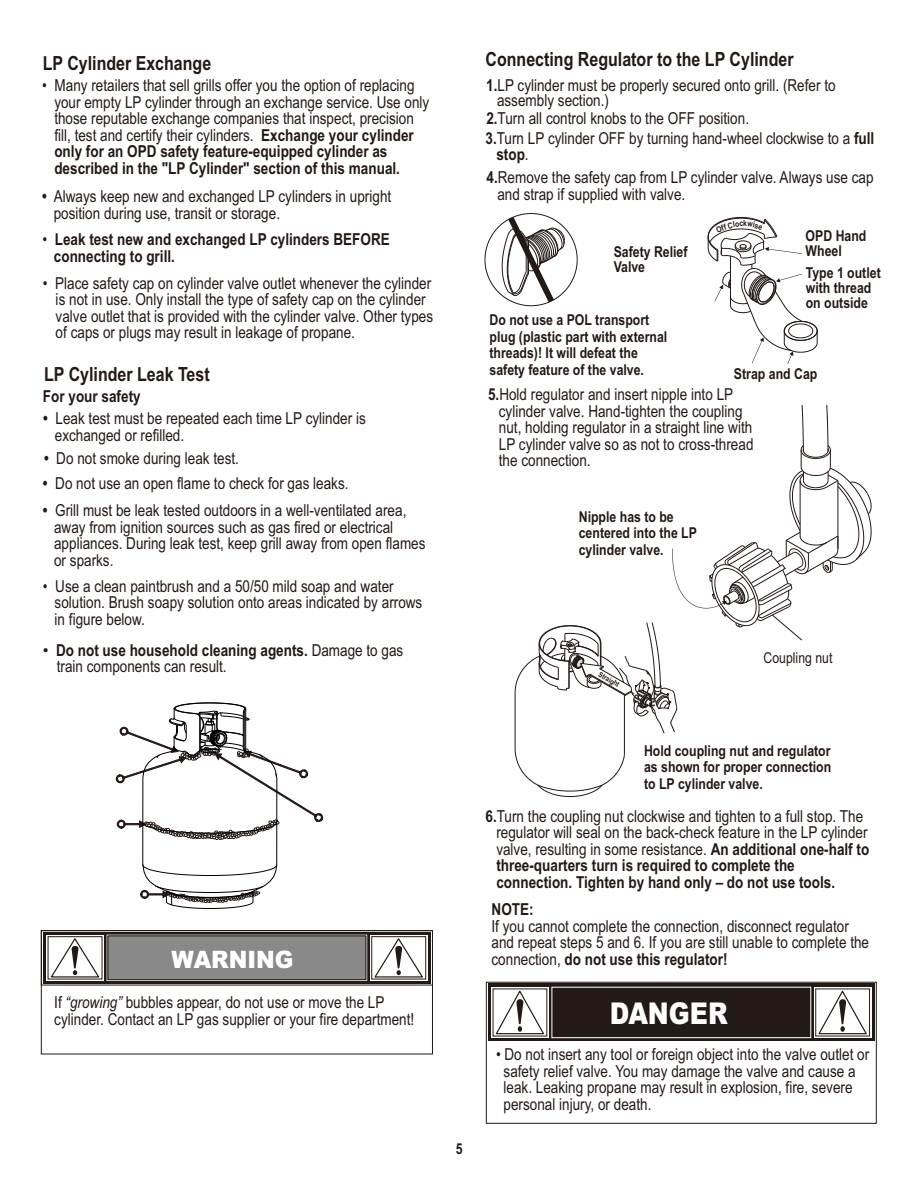
<style>
.page{position:relative;width:918px;height:1188px;background:#fff}
.page>*{position:absolute;margin:0;border:0;box-sizing:border-box;transform-origin:0 0}
.t1{font:900 30px "Arial";color:#fff;scale:.84 1}
.t2{font:900 24px "Arial";color:#fff;scale:.94 1}
.t3{font:700 19.5px "Arial Narrow";color:#231916}
.t4{font:16.5px/16.5px "Arial Narrow";color:#231916}
.t5{font:700 16.5px/16.5px "Arial Narrow";color:#231916}
.t6{font:700 15px/16.5px "Arial Narrow";color:#231916}
.t7{font:15px "Arial Narrow";color:#231916}
.t8{font:700 7.35px "Arial Narrow";color:#231916}
.s1{font-weight:700}
.s2{font-weight:400}
.s3{font-family:"Arial"}
.s4{font-style:italic}
</style>
<div class="page">
<div style="left:41px;top:930px;width:392px;height:124px;border:1px solid #231916"></div>
<svg style="left:43px;top:932px;width:388px;height:52px;background:#3f3734"></svg>
<div style="left:46px;top:935px;width:58px;height:46px;background:linear-gradient(to right,#86807f,#878180)"></div>
<div style="left:48px;top:936px;width:54px;height:43px;border:1px solid #231916"></div>
<div style="left:370px;top:935px;width:57px;height:46px;background:#86807f"></div>
<div style="left:371px;top:936px;width:55px;height:43px;border:1px solid #231916"></div>
<svg style="left:373px;top:937px;width:52px;height:41px;background:#e1dfdf"></svg>
<svg style="left:49px;top:937px;width:52px;height:41px"></svg>
<div style="left:108px;top:936px;width:258px;height:44px;background:#898989;border:1px solid #231916"></div>
<svg style="left:484px;top:213px;width:94px;height:94px"></svg>
<div style="left:486px;top:982px;width:391px;height:142px;border:1px solid #231916"></div>
<div style="left:488px;top:984px;width:387px;height:57px;background:#231916"></div>
<svg style="left:491px;top:987px;width:58px;height:51px"></svg>
<div style="left:814px;top:987px;width:57px;height:51px;background:#87817f"></div>
<div style="left:815px;top:989px;width:55px;height:47px;border:1px solid #231916"></div>
<div style="left:552px;top:987px;width:259px;height:51px;border:1px solid #fff"></div>
<svg style="left:817px;top:990px;width:51px;height:45px;background:#e1e0e0"></svg>
<svg style="left:494px;top:990px;width:52px;height:45px;background:#e2e1e0"></svg>
<svg style="left:116px;top:703px;width:207px;height:206px"></svg>
<hr style="left:624px;top:695px;width:1px;height:60px;background:#231916">
<hr style="left:515px;top:693px;width:1px;height:56px;background:#231916">
<svg style="left:514px;top:748px;width:111px;height:49px"></svg>
<svg style="left:514px;top:405px;width:358px;height:329px"></svg>
<svg style="left:708px;top:217px;width:110px;height:147px"></svg>
<p class="t3" style="left:43px;top:56px;width:170px">LP Cylinder Exchange</p>
<p class="t4" style="left:54px;top:79px;width:377px;text-indent:-12px">• Many retailers that sell grills offer you the option of replacing your empty LP cylinder through an exchange service. Use only those reputable exchange companies that inspect, precision fill, test and certify their cylinders. <span class="s1">Exchange your cylinder only for an OPD safety feature-equipped cylinder as described in the "LP Cylinder" section of this manual.</span></p>
<p class="t4" style="left:54px;top:190px;width:339px;text-indent:-11px"><span class="s1">•</span> Always keep new and exchanged LP cylinders in upright position during use, transit or storage.</p>
<p class="t5" style="left:54px;top:232px;width:337px;text-indent:-11px"><span class="s2">•</span> Leak test new and exchanged LP cylinders BEFORE connecting to grill.</p>
<p class="t4" style="left:56px;top:276px;width:379px;text-indent:-13px">• Place safety cap on cylinder valve outlet whenever the cylinder is not in use. Only install the type of safety cap on the cylinder valve outlet that is provided with the cylinder valve. Other types of caps or plugs may result in leakage of propane.</p>
<p class="t3" style="left:44px;top:367px;width:167px">LP Cylinder Leak Test</p>
<p class="t5" style="left:43px;top:389px;width:99px">For your safety</p>
<p class="t4" style="left:55px;top:412px;width:312px;text-indent:-12px"><span class="s1">•</span> Leak test must be repeated each time LP cylinder is exchanged or refilled.</p>
<p class="t4" style="left:44px;top:451px;width:197px"><span class="s1">•</span> Do not smoke during leak test.</p>
<p class="t4" style="left:43px;top:477px;width:307px"><span class="s1">•</span> Do not use an open flame to check for gas leaks.</p>
<p class="t4" style="left:54px;top:504px;width:373px;text-indent:-11px"><span class="s1">•</span> Grill must be leak tested outdoors in a well-ventilated area, away from ignition sources such as gas fired or electrical appliances. During leak test, keep grill away from open flames or sparks.</p>
<p class="t4" style="left:55px;top:579px;width:369px;text-indent:-12px">• Use a clean paintbrush and a 50/50 mild soap and water solution. Brush soapy solution onto areas indicated by arrows in figure below.</p>
<p class="t4" style="left:57px;top:643px;width:348px;text-indent:-14px"><span class="s3">•</span> <span class="s1">Do not use household cleaning agents.</span> Damage to gas train components can result.</p>
<h2 class="t2" style="left:171px;top:950px;width:132px">WARNING</h2>
<p class="t4" style="left:54px;top:996px;width:362px">If <span class="s4">“growing”</span> bubbles appear, do not use or move the LP cylinder. Contact an LP gas supplier or your fire department!</p>
<p class="t6" style="left:456px;top:1142px;width:8px">5</p>
<p class="t3" style="left:486px;top:52px;width:310px">Connecting Regulator to the LP Cylinder</p>
<p class="t4" style="left:497px;top:79px;width:340px;line-height:15px;text-indent:-11px"><span class="s1">1.</span>LP cylinder must be properly secured onto grill. (Refer to assembly section.)</p>
<p class="t4" style="left:486px;top:111px;width:264px"><span class="s1">2.</span>Turn all control knobs to the OFF position.</p>
<p class="t4" style="left:496px;top:131px;width:380px;text-indent:-11px"><span class="s1">3.</span>Turn LP cylinder OFF by turning hand-wheel clockwise to a <span class="s1">full stop</span>.</p>
<p class="t4" style="left:497px;top:171px;width:378px;text-indent:-11px"><span class="s1">4.</span>Remove the safety cap from LP cylinder valve. Always use cap and strap if supplied with valve.</p>
<p class="t6" style="left:614px;top:246px;width:75px;line-height:15px">Safety Relief<br>Valve</p>
<p class="t6" style="left:490px;top:313px;width:179px">Do not use a POL transport plug (plastic part with external threads)! It will defeat the safety feature of the valve.</p>
<p class="t6" style="left:806px;top:229px;width:62px;line-height:15px">OPD Hand<br>Wheel</p>
<p class="t6" style="left:806px;top:267px;width:76px;line-height:15px">Type 1 outlet with thread on outside</p>
<p class="t6" style="left:734px;top:366px;width:85px">Strap and Cap</p>
<p class="t4" style="left:499px;top:388px;width:256px;text-indent:-11px"><span class="s1">5.</span>Hold regulator and insert nipple into LP cylinder valve. Hand-tighten the coupling nut, holding regulator in a straight line with LP cylinder valve so as not to cross-thread the connection.</p>
<p class="t6" style="left:579px;top:510px;width:120px">Nipple has to be centered into the LP cylinder valve.</p>
<p class="t8" style="left:601px;top:671px;width:24px;rotate:30deg">Straight</p>
<p class="t7" style="left:764px;top:652px;width:71px">Coupling nut</p>
<p class="t6" style="left:644px;top:744px;width:189px;text-align:justify">Hold coupling nut and regulator as shown for proper connection to LP cylinder valve.</p>
<p class="t4" style="left:496px;top:809px;width:374px;text-indent:-11px"><span class="s1">6.</span>Turn the coupling nut clockwise and tighten to a full stop. The regulator will seal on the back-check feature in the LP cylinder valve, resulting in some resistance. <span class="s1">An additional one-half to three-quarters turn is required to complete the connection. Tighten by hand only – do not use tools.</span></p>
<p class="t5" style="left:492px;top:903px;width:44px">NOTE:</p>
<p class="t4" style="left:492px;top:919px;width:379px">If you cannot complete the connection, disconnect regulator and repeat steps 5 and 6. If you are still unable to complete the connection, <span class="s1">do not use this regulator!</span></p>
<h1 class="t1" style="left:610px;top:1002px;width:142px">DANGER</h1>
<p class="t4" style="left:504px;top:1048px;width:367px;text-indent:-8px">• Do not insert any tool or foreign object into the valve outlet or safety relief valve. You may damage the valve and cause a leak. Leaking propane may result in explosion, fire, severe personal injury, or death.</p>
</div>
